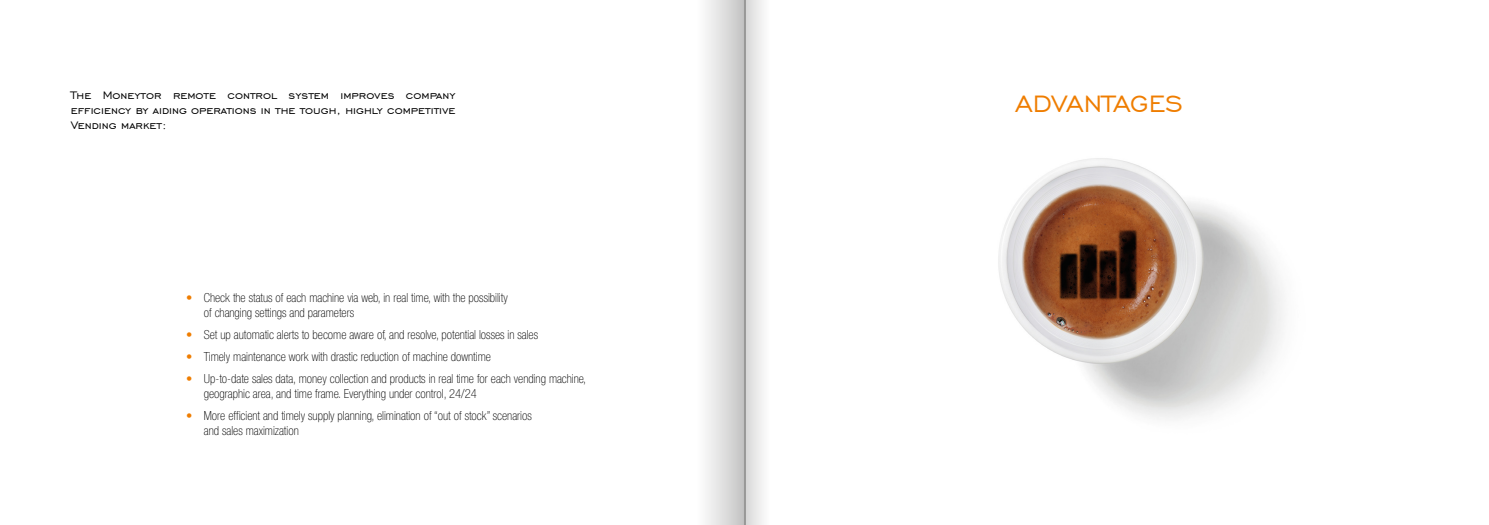
<style>
.page{position:relative;width:1489px;height:525px;background:#fff}
.page>*{position:absolute;margin:0;border:0;box-sizing:border-box;transform-origin:0 0}
.t1{font:30px "Engravers Gothic BT";letter-spacing:-.01em;color:#ef7d00}
.t2{font:13.75px/15px "Engravers Gothic BT";color:#000;text-align:justify}
.t3{font:100 condensed 12.5px/15px "Helvetica Neue LT Std";color:#000}
.s1{color:#ef7d00}
</style>
<div class="page">
<img style="left:998px;top:158px;width:285px;height:261px">
<div style="left:697px;top:0;width:48px;height:524px;background:linear-gradient(to right,#fff,#c4c4c3)"></div>
<svg style="left:744px;top:0;width:19px;height:524px"></svg>
<p class="t2" style="left:71px;top:87px;width:386px">The Moneytor remote control system improves company efficiency by aiding operations in the tough, highly competitive Vending market:</p>
<p class="t3" style="left:204px;top:290px;width:305px;text-indent:-18px"><span class="s1">•</span> Check the status of each machine via web, in real time, with the possibility of changing settings and parameters</p>
<p class="t3" style="left:186px;top:327px;width:353px"><span class="s1">•</span> Set up automatic alerts to become aware of, and resolve, potential losses in sales</p>
<p class="t3" style="left:186px;top:349px;width:306px"><span class="s1">•</span> Timely maintenance work with drastic reduction of machine downtime</p>
<p class="t3" style="left:204px;top:371px;width:384px;text-indent:-18px"><span class="s1">•</span> Up-to-date sales data, money collection and products in real time for each vending machine, geographic area, and time frame. Everything under control, 24/24</p>
<p class="t3" style="left:204px;top:408px;width:329px;text-indent:-18px"><span class="s1">•</span> More efficient and timely supply planning, elimination of “out of stock” scenarios and sales maximization</p>
<h1 class="t1" style="left:1014px;top:87px;width:169px">ADVANTAGES</h1>
</div>
